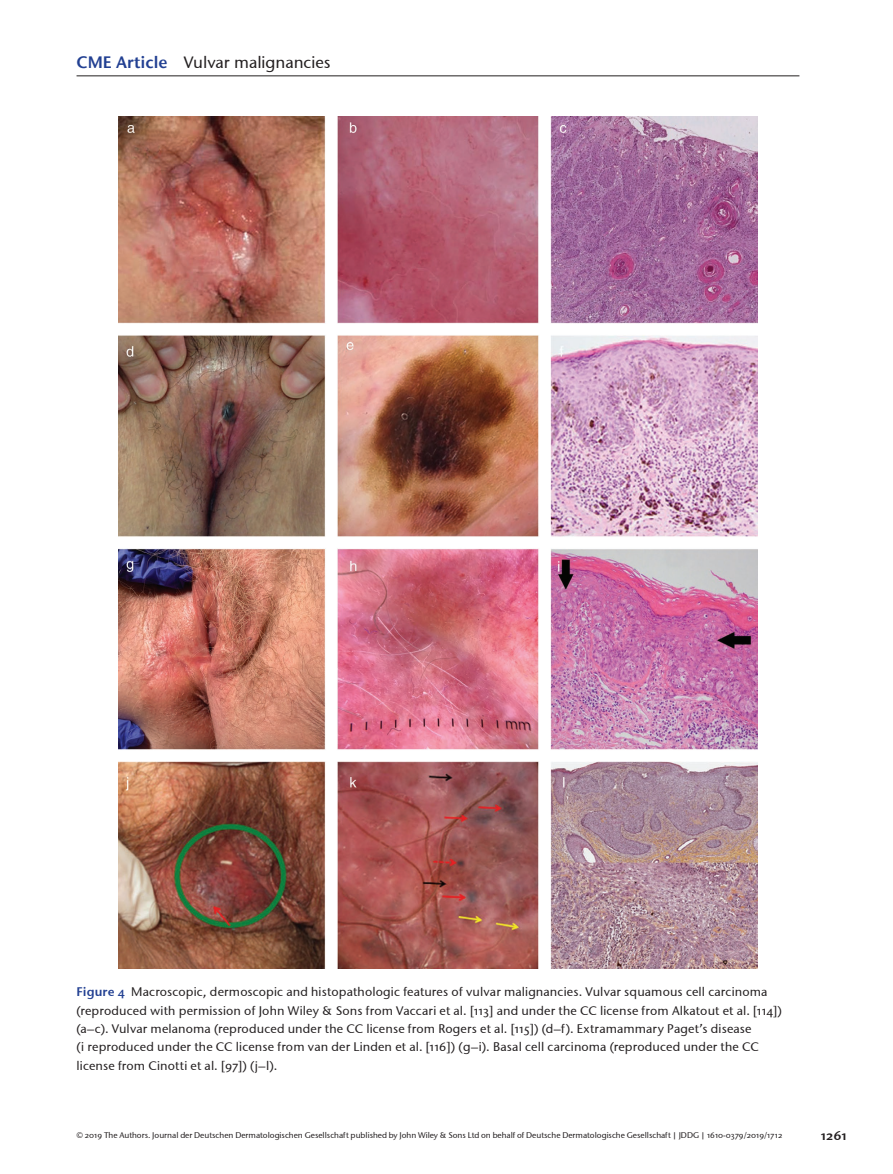
<style>
.page{position:relative;width:893px;height:1174px;background:#fff}
.page>*{position:absolute;margin:0;border:0;box-sizing:border-box;transform-origin:0 0}
.t1{font:16.5px "Stone Sans OSITCTT Medium";color:#231f20}
.t2{font:13.2px "Stone Sans Sem OSITCTT Semi";color:#231f20}
.t3{font:12.45px/18.5px "Stone Sans OSITCTT Medium";letter-spacing:.015em;color:#231f20}
.t4{font:8.25px "Stone Sans OSITCTT Medium";color:#231f20}
.s1{font-family:"Stone Sans ITC Semi";color:#224092}
.s2{font-family:"Stone Sans Sem OSITCTT Semi";color:#224092}
</style>
<div class="page">
<hr style="left:77px;top:76px;width:722px;height:1px;background:#231f20">
<img style="left:118px;top:116px;width:639px;height:853px">
<h1 class="t1" style="left:77px;top:52px;width:256px"><span class="s1">CME Article</span> Vulvar malignancies</h1>
<p class="t3" style="left:77px;top:982px;width:707px"><span class="s2">Figure 4</span> Macroscopic, dermoscopic and histopathologic features of vulvar malignancies. Vulvar squamous cell carcinoma (reproduced with permission of John Wiley &amp; Sons from Vaccari et al. [113] and under the CC license from Alkatout et al. [114]) (a–c). Vulvar melanoma (reproduced under the CC license from Rogers et al. [115]) (d–f). Extramammary Paget’s disease<br>(i reproduced under the CC license from van der Linden et al. [116]) (g–i). Basal cell carcinoma (reproduced under the CC license from Cinotti et al. [97]) (j–l).</p>
<p class="t4" style="left:77px;top:1130px;width:707px">© 2019 The Authors. Journal der Deutschen Dermatologischen Gesellschaft published by John Wiley &amp; Sons Ltd on behalf of Deutsche Dermatologische Gesellschaft | JDDG | 1610-0379/2019/1712</p>
<p class="t2" style="left:821px;top:1126px;width:28px">1261</p>
</div>
